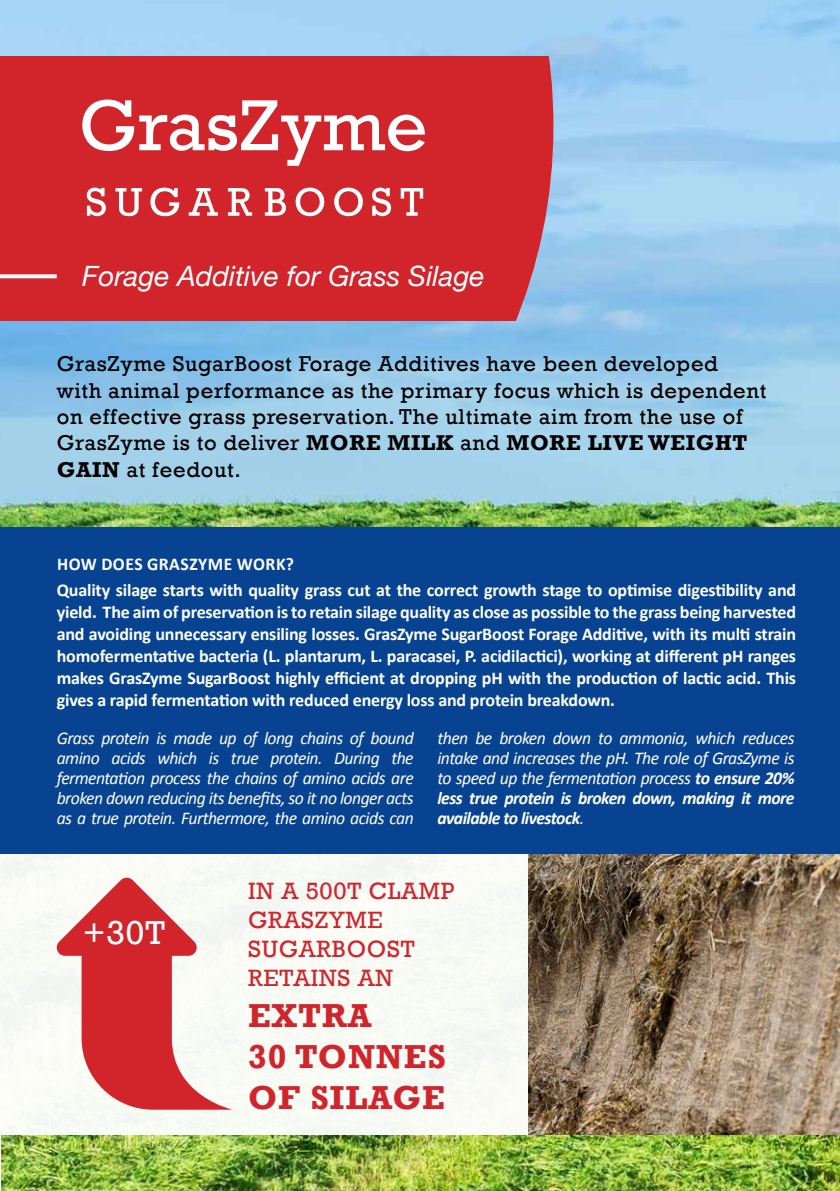
<style>
.page{position:relative;width:840px;height:1191px;background:#fff}
.page>*{position:absolute;margin:0;border:0;box-sizing:border-box;transform-origin:0 0}
.t1{font:700 34px/40.8px "Rockwell";letter-spacing:.03em;color:#d1242b}
.t2{font:34px "Rockwell";color:#fff}
.t3{font:italic 28px "Helvetica Neue";color:#fff}
.t4{font:24.2px/29px "Rockwell";letter-spacing:.03em;color:#d1242b}
.t5{font:22px/26.4px "Rockwell";letter-spacing:.03em;color:#000}
.t6{font:700 18px/22px "Calibri";letter-spacing:-.01em;color:#fff}
.t7{font:italic 18px/20px "Calibri";letter-spacing:-.03em;color:#fff;text-align:justify}
.s1{font-weight:700}
</style>
<div class="page">
<img style="left:0;top:0;width:839px;height:1191px">
<div style="left:0;top:841px;width:530px;height:293px;background:#f9fbf5"></div>
<img style="left:528px;top:853px;width:311px;height:281px">
<div style="left:0;top:527px;width:839px;height:326px;background:#074391"></div>
<hr style="left:839px;top:403px;width:1px;height:369px;background:#074391">
<div style="left:0;top:57px;width:553px;height:263px;background:#d1242b"></div>
<svg style="left:82px;top:100px;width:342px;height:66px"></svg>
<svg style="left:87px;top:188px;width:19px;height:28px"></svg>
<svg style="left:115px;top:188px;width:27px;height:28px"></svg>
<svg style="left:150px;top:188px;width:29px;height:28px"></svg>
<svg style="left:189px;top:188px;width:29px;height:28px"></svg>
<svg style="left:228px;top:188px;width:24px;height:28px"></svg>
<svg style="left:265px;top:188px;width:21px;height:28px"></svg>
<svg style="left:295px;top:188px;width:29px;height:28px"></svg>
<svg style="left:334px;top:188px;width:28px;height:28px"></svg>
<svg style="left:372px;top:188px;width:19px;height:28px"></svg>
<svg style="left:400px;top:188px;width:23px;height:28px"></svg>
<svg style="left:0;top:274px;width:57px;height:4px"></svg>
<svg style="left:56px;top:877px;width:174px;height:232px"></svg>
<h2 class="t3" style="left:82px;top:255px;width:403px">Forage Additive for Grass Silage</h2>
<p class="t5" style="left:57px;top:351px;width:710px">GrasZyme SugarBoost Forage Additives have been developed with animal performance as the primary focus which is dependent on effective grass preservation. The ultimate aim from the use of GrasZyme is to deliver <span class="s1">MORE MILK</span> and <span class="s1">MORE LIVE WEIGHT GAIN</span> at feedout.</p>
<p class="t6" style="left:57px;top:551px;width:740px;line-height:26px">HOW DOES GRASZYME WORK?<br>Quality silage starts with quality grass cut at the correct growth stage to optimise digestibility and</p>
<p class="t6" style="left:57px;top:601px;width:740px;text-align:justify">yield. The aim of preservation is to retain silage quality as close as possible to the grass being harvested and avoiding unnecessary ensiling losses. GrasZyme SugarBoost Forage Additive, with its multi strain homofermentative bacteria (L. plantarum, L. paracasei, P. acidilactici), working at different pH ranges makes GrasZyme SugarBoost highly efficient at dropping pH with the production of lactic acid. This gives a rapid fermentation with reduced energy loss and protein breakdown.</p>
<p class="t7" style="left:57px;top:727px;width:358px">Grass protein is made up of long chains of bound amino acids which is true protein. During the fermentation process the chains of amino acids are broken down reducing its benefits, so it no longer acts as a true protein. Furthermore, the amino acids can</p>
<p class="t7" style="left:437px;top:727px;width:358px">then be broken down to ammonia, which reduces intake and increases the pH. The role of GrasZyme is to speed up the fermentation process <span class="s1">to ensure 20% less true protein is broken down, making it more available to livestock</span>.</p>
<h1 class="t2" style="left:83px;top:913px;width:84px">+30T</h1>
<h3 class="t4" style="left:248px;top:877px;width:208px">IN A 500T CLAMP<br>GRASZYME<br>SUGARBOOST<br>RETAINS AN</h3>
<h1 class="t1" style="left:248px;top:995px;width:199px">EXTRA<br>30 TONNES<br>OF SILAGE</h1>
</div>
